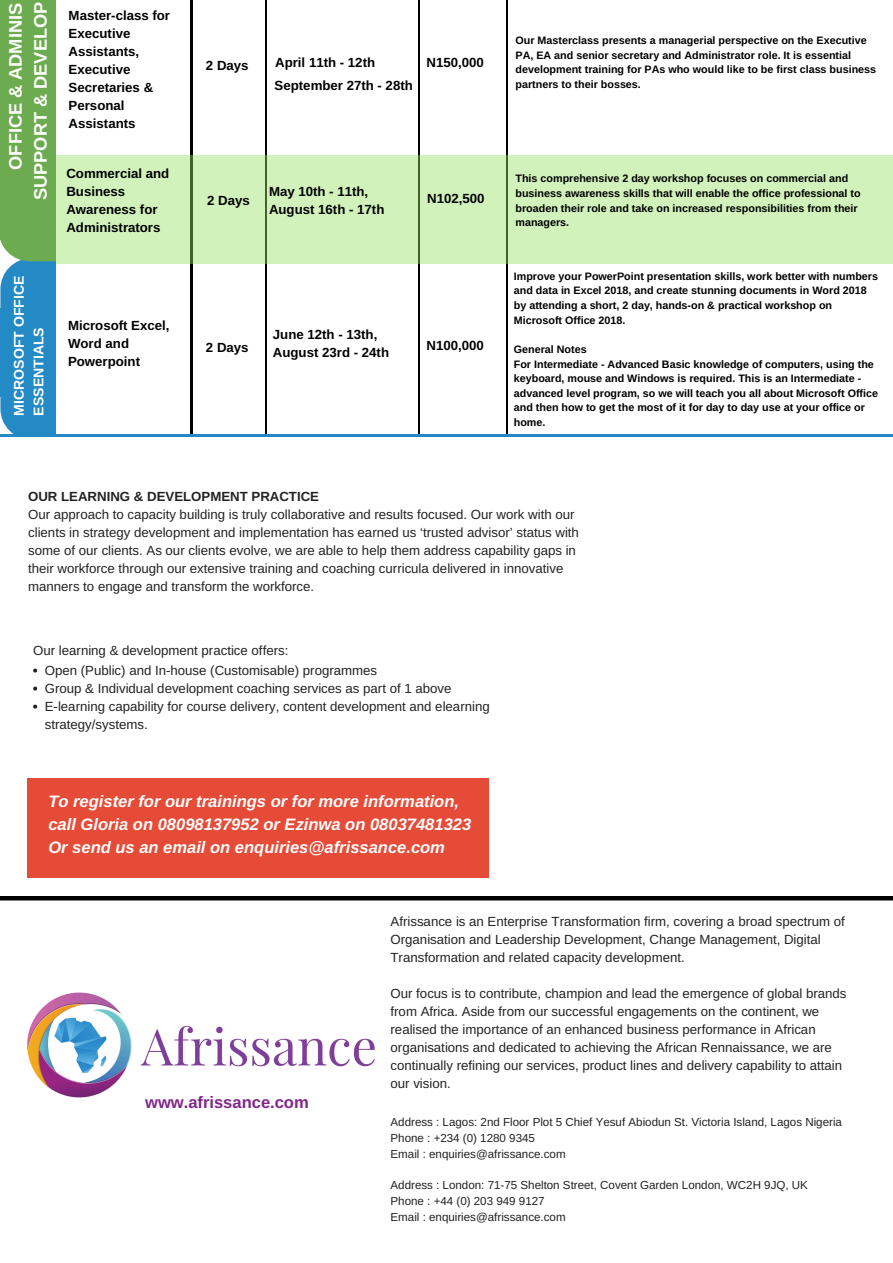
<style>
.page{position:relative;width:893px;height:1263px;background:#fff}
.page>*{position:absolute;margin:0;border:0;box-sizing:border-box;transform-origin:0 0}
.t1{font:700 18.23px/25.3px "Arimo";color:#fff;text-align:right}
.t2{font:italic 700 16.58px/23.1px "Arimo";color:#fff}
.t3{font:700 16.58px "Arimo";color:#822588}
.t4{font:700 14.1px/19.7px "Arimo";color:#fff}
.t5{font:13.27px/18px "Arimo";color:#222}
.t6{font:700 13.27px/18px "Arimo";color:#000}
.t7{font:700 13.27px "Arimo";color:#222}
.t8{font:11.55px/15.8px "Arimo";color:#222}
.t9{font:700 10.73px/14.6px "Arimo";color:#000}
</style>
<div class="page">
<div style="left:45px;top:307px;width:48px;height:89px;background:#248ac6"></div>
<div style="left:0;top:307px;width:48px;height:89px;background:#248ac6"></div>
<div style="left:0;top:396px;width:56px;height:38px;background:#248ac6"></div>
<div style="left:46px;top:10px;width:48px;height:208px;background:#6dab50"></div>
<svg style="left:0;top:0;width:56px;height:10px"></svg>
<div style="left:0;top:10px;width:47px;height:208px;background:#6dab50"></div>
<svg style="left:0;top:218px;width:56px;height:90px"></svg>
<div style="left:56px;top:0;width:69px;height:279px;background:#fff"></div>
<div style="left:56px;top:254px;width:837px;height:184px;background:#fff"></div>
<hr style="left:190px;top:0;width:2px;height:870px;background:#000">
<hr style="left:265px;top:0;width:2px;height:734px;background:#000">
<hr style="left:418px;top:0;width:2px;height:724px;background:#000">
<hr style="left:506px;top:0;width:1px;height:723px;background:#000">
<div style="left:0;top:434px;width:893px;height:5px;background:#248ac6"></div>
<svg style="left:0;top:437px;width:893px;height:430px"></svg>
<svg style="left:33px;top:669px;width:4px;height:3px"></svg>
<svg style="left:33px;top:687px;width:4px;height:3px"></svg>
<svg style="left:33px;top:705px;width:4px;height:3px"></svg>
<div style="left:27px;top:779px;width:461px;height:99px;background:#e64b38"></div>
<img style="left:27px;top:992px;width:348px;height:106px">
<hr style="left:0;top:896px;width:893px;height:4px;background:#000">
<div style="left:56px;top:156px;width:837px;height:108px;background:#d2f2bb"></div>
<h1 class="t1" style="left:3px;top:200px;width:200px;rotate:-90deg">OFFICE &amp; ADMINIS<br>SUPPORT &amp; DEVELOP</h1>
<p class="t4" style="left:9px;top:416px;width:141px;rotate:-90deg">MICROSOFT OFFICE<br>ESSENTIALS</p>
<p class="t6" style="left:69px;top:7px;width:103px">Master-class for<br>Executive<br>Assistants,<br>Executive<br>Secretaries &amp;<br>Personal<br>Assistants</p>
<p class="t6" style="left:66px;top:164px;width:104px">Commercial and<br>Business<br>Awareness for<br>Administrators</p>
<p class="t6" style="left:206px;top:57px;width:44px">2 Days</p>
<p class="t6" style="left:275px;top:53px;width:101px">April 11th - 12th</p>
<p class="t6" style="left:427px;top:53px;width:59px">N150,000</p>
<p class="t6" style="left:275px;top:76px;width:140px">September 27th - 28th</p>
<p class="t6" style="left:207px;top:191px;width:44px">2 Days</p>
<p class="t6" style="left:269px;top:183px;width:117px">May 10th - 11th,<br>August 16th - 17th</p>
<p class="t6" style="left:427px;top:190px;width:59px">N102,500</p>
<p class="t6" style="left:68px;top:316px;width:103px">Microsoft Excel,<br>Word and<br>Powerpoint</p>
<p class="t6" style="left:273px;top:326px;width:118px">June 12th - 13th,<br>August 23rd - 24th</p>
<p class="t6" style="left:206px;top:339px;width:44px">2 Days</p>
<p class="t6" style="left:427px;top:336px;width:59px">N100,000</p>
<p class="t9" style="left:515px;top:33px;width:362px">Our Masterclass presents a managerial perspective on the Executive PA, EA and senior secretary and Administrator role. It is essential development training for PAs who would like to be first class business partners to their bosses.</p>
<p class="t9" style="left:515px;top:171px;width:347px">This comprehensive 2 day workshop focuses on commercial and business awareness skills that will enable the office professional to broaden their role and take on increased responsibilities from their managers.</p>
<p class="t9" style="left:514px;top:269px;width:366px">Improve your PowerPoint presentation skills, work better with numbers and data in Excel 2018, and create stunning documents in Word 2018 by attending a short, 2 day, hands-on &amp; practical workshop on Microsoft Office 2018.</p>
<p class="t9" style="left:514px;top:342px;width:366px">General Notes<br>For Intermediate - Advanced Basic knowledge of computers, using the keyboard, mouse and Windows is required. This is an Intermediate - advanced level program, so we will teach you all about Microsoft Office and then how to get the most of it for day to day use at your office or home.</p>
<p class="t7" style="left:28px;top:489px;width:292px">OUR LEARNING &amp; DEVELOPMENT PRACTICE</p>
<p class="t5" style="left:28px;top:505px;width:552px">Our approach to capacity building is truly collaborative and results focused. Our work with our clients in strategy development and implementation has earned us ‘trusted advisor’ status with some of our clients. As our clients evolve, we are able to help them address capability gaps in their workforce through our extensive training and coaching curricula delivered in innovative manners to engage and transform the workforce.</p>
<p class="t5" style="left:33px;top:641px;width:257px">Our learning &amp; development practice offers:</p>
<p class="t5" style="left:45px;top:661px;width:446px">Open (Public) and In-house (Customisable) programmes<br>Group &amp; Individual development coaching services as part of 1 above E-learning capability for course delivery, content development and elearning strategy/systems.</p>
<p class="t2" style="left:48px;top:790px;width:424px">To register for our trainings or for more information, call Gloria on 08098137952 or Ezinwa on 08037481323<br>Or send us an email on enquiries@afrissance.com</p>
<p class="t3" style="left:145px;top:1093px;width:165px">www.afrissance.com</p>
<p class="t5" style="left:391px;top:912px;width:456px">Afrissance is an Enterprise Transformation firm, covering a broad spectrum of<br>Organisation and Leadership Development, Change Management, Digital<br>Transformation and related capacity development.</p>
<p class="t5" style="left:391px;top:984px;width:457px">Our focus is to contribute, champion and lead the emergence of global brands from Africa. Aside from our successful engagements on the continent, we realised the importance of an enhanced business performance in African organisations and dedicated to achieving the African Rennaissance, we are continually refining our services, product lines and delivery capability to attain our vision.</p>
<p class="t8" style="left:391px;top:1114px;width:453px">Address : Lagos: 2nd Floor Plot 5 Chief Yesuf Abiodun St. Victoria Island, Lagos Nigeria<br>Phone : +234 (0) 1280 9345<br>Email : enquiries@afrissance.com</p>
<p class="t8" style="left:391px;top:1177px;width:419px">Address : London: 71-75 Shelton Street, Covent Garden London, WC2H 9JQ, UK<br>Phone : +44 (0) 203 949 9127<br>Email : enquiries@afrissance.com</p>
</div>
